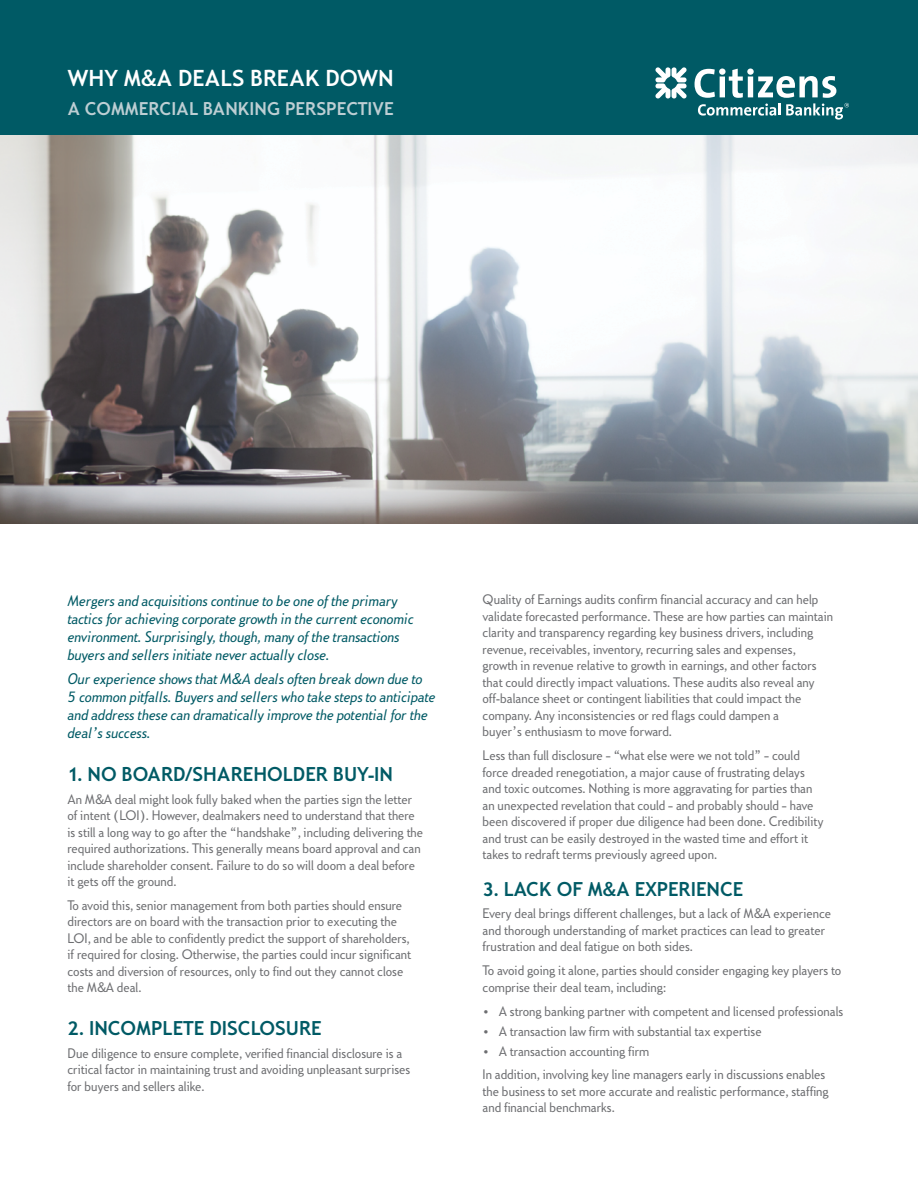
<style>
.page{position:relative;width:918px;height:1188px;background:#fff}
.page>*{position:absolute;margin:0;border:0;box-sizing:border-box;transform-origin:0 0}
.t1{font:700 22.5px "Citi Sans";color:#fff}
.t2{font:700 19.5px "Citi Sans";color:#005a65}
.t3{font:700 18px "Citi Sans";color:#bdced3}
.t4{font:italic 15px/18px "Citi Sans";color:#005a65}
.t5{font:13.5px/16.5px "Citi Sans";color:#6d6e71}
.s1{font-weight:700;font-size:15px}
</style>
<div class="page">
<img style="left:0;top:135px;width:918px;height:389px">
<div style="left:0;top:0;width:918px;height:135px;background:#005a65"></div>
<svg style="left:655px;top:67px;width:32px;height:32px"></svg>
<svg style="left:695px;top:69px;width:154px;height:50px"></svg>
<h1 class="t1" style="left:68px;top:64px;width:328px">WHY M&amp;A DEALS BREAK DOWN</h1>
<h3 class="t3" style="left:68px;top:98px;width:328px">A COMMERCIAL BANKING PERSPECTIVE</h3>
<p class="t4" style="left:68px;top:591px;width:348px">Mergers and acquisitions continue to be one of the primary tactics for achieving corporate growth in the current economic environment. Surprisingly, though, many of the transactions buyers and sellers initiate never actually close.</p>
<p class="t4" style="left:68px;top:670px;width:369px">Our experience shows that M&amp;A deals often break down due to<br>5 common pitfalls. Buyers and sellers who take steps to anticipate and address these can dramatically improve the potential for the deal’s success.</p>
<h2 class="t2" style="left:68px;top:762px;width:327px">1. NO BOARD/SHAREHOLDER BUY-IN</h2>
<p class="t5" style="left:68px;top:790px;width:357px">An M&amp;A deal might look fully baked when the parties sign the letter of intent (LOI). However, dealmakers need to understand that there is still a long way to go after the “handshake”, including delivering the required authorizations. This generally means board approval and can include shareholder consent. Failure to do so will doom a deal before it gets off the ground.</p>
<p class="t5" style="left:68px;top:897px;width:345px">To avoid this, senior management from both parties should ensure directors are on board with the transaction prior to executing the LOI, and be able to confidently predict the support of shareholders, if required for closing. Otherwise, the parties could incur significant costs and diversion of resources, only to find out they cannot close the M&amp;A deal.</p>
<h2 class="t2" style="left:68px;top:1017px;width:256px">2. INCOMPLETE DISCLOSURE</h2>
<p class="t5" style="left:68px;top:1044px;width:344px">Due diligence to ensure complete, verified financial disclosure is a critical factor in maintaining trust and avoiding unpleasant surprises for buyers and sellers alike.</p>
<p class="t5" style="left:483px;top:591px;width:352px">Quality of Earnings audits confirm financial accuracy and can help validate forecasted performance. These are how parties can maintain clarity and transparency regarding key business drivers, including revenue, receivables, inventory, recurring sales and expenses, growth in revenue relative to growth in earnings, and other factors that could directly impact valuations. These audits also reveal any off-balance sheet or contingent liabilities that could impact the company. Any inconsistencies or red flags could dampen a<br>buyer’s enthusiasm to move forward.</p>
<p class="t5" style="left:483px;top:747px;width:342px">Less than full disclosure – “what else were we not told” – could force dreaded renegotiation, a major cause of frustrating delays and toxic outcomes. Nothing is more aggravating for parties than an unexpected revelation that could – and probably should – have been discovered if proper due diligence had been done. Credibility and trust can be easily destroyed in the wasted time and effort it takes to redraft terms previously agreed upon.</p>
<h2 class="t2" style="left:483px;top:877px;width:262px">3. LACK OF M&amp;A EXPERIENCE</h2>
<p class="t5" style="left:483px;top:905px;width:350px">Every deal brings different challenges, but a lack of M&amp;A experience and thorough understanding of market practices can lead to greater frustration and deal fatigue on both sides.</p>
<p class="t5" style="left:483px;top:962px;width:360px">To avoid going it alone, parties should consider engaging key players to comprise their deal team, including:</p>
<p class="t5" style="left:483px;top:1002px;width:362px"><span class="s1">•</span> A strong banking partner with competent and licensed professionals</p>
<p class="t5" style="left:483px;top:1023px;width:281px"><span class="s1">•</span> A transaction law firm with substantial tax expertise</p>
<p class="t5" style="left:483px;top:1039px;width:344px;line-height:23.2px"><span class="s1">•</span> A transaction accounting firm<br>In addition, involving key line managers early in discussions enables</p>
<p class="t5" style="left:483px;top:1083px;width:348px">the business to set more accurate and realistic performance, staffing and financial benchmarks.</p>
</div>
